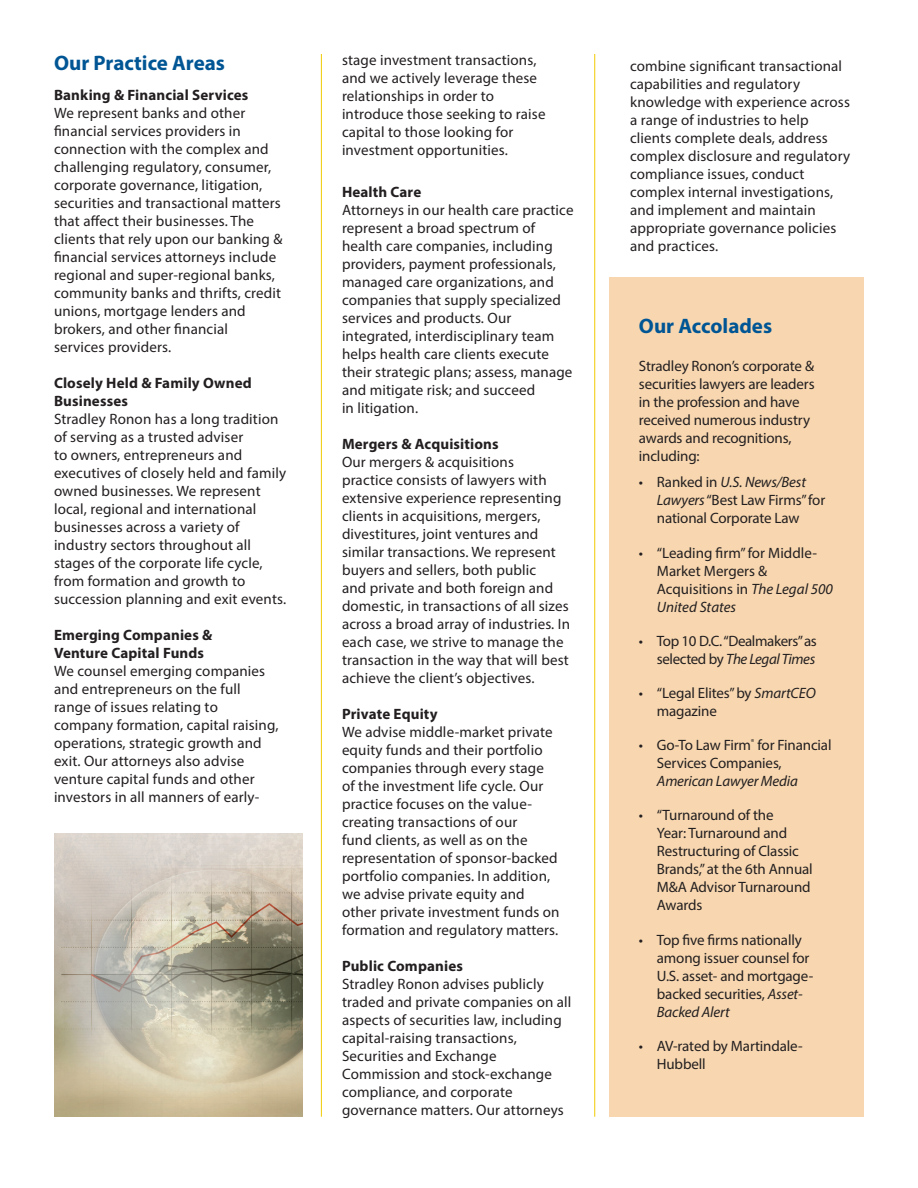
<style>
.page{position:relative;width:918px;height:1188px;background:#fff}
.page>*{position:absolute;margin:0;border:0;box-sizing:border-box;transform-origin:0 0}
.t1{font:700 21px "Myriad Pro";color:#005594}
.t2{font:15px/18px "Myriad Pro";letter-spacing:.01em;color:#231f20}
.t3{font:15px/18px "Myriad Pro";letter-spacing:-.01em;color:#231f20}
.t4{font:700 15px/18px "Myriad Pro";letter-spacing:.01em;color:#231f20}
.t5{font:15px/18px "Myriad Pro";letter-spacing:-.025em;color:#231f20;text-align:right}
.t6{font:italic 15px "Myriad Pro";letter-spacing:-.01em;color:#231f20}
.s1{font-style:italic}
</style>
<div class="page">
<div style="left:609px;top:277px;width:255px;height:840px;background:#f8d7b0"></div>
<hr style="left:594px;top:54px;width:1px;height:1063px;background:#f0cb02">
<hr style="left:321px;top:54px;width:1px;height:1063px;background:#f0cb02">
<hr style="left:0;top:796px;width:1px;height:392px;background:#fbf3d0">
<img style="left:54px;top:834px;width:248px;height:283px">
<h1 class="t1" style="left:54px;top:49px;width:173px">Our Practice Areas</h1>
<p class="t4" style="left:54px;top:85px;width:196px">Banking &amp; Financial Services</p>
<p class="t2" style="left:54px;top:103px;width:230px">We represent banks and other financial services providers in connection with the complex and challenging regulatory, consumer, corporate governance, litigation, securities and transactional matters that affect their businesses. The clients that rely upon our banking &amp; financial services attorneys include regional and super-regional banks, community banks and thrifts, credit unions, mortgage lenders and brokers, and other financial<br>services providers.</p>
<p class="t4" style="left:54px;top:373px;width:199px">Closely Held &amp; Family Owned<br>Businesses</p>
<p class="t2" style="left:54px;top:409px;width:234px">Stradley Ronon has a long tradition of serving as a trusted adviser<br>to owners, entrepreneurs and executives of closely held and family owned businesses. We represent local, regional and international businesses across a variety of industry sectors throughout all stages of the corporate life cycle, from formation and growth to succession planning and exit events.</p>
<p class="t4" style="left:54px;top:625px;width:160px">Emerging Companies &amp;<br>Venture Capital Funds</p>
<p class="t2" style="left:54px;top:661px;width:226px">We counsel emerging companies and entrepreneurs on the full range of issues relating to company formation, capital raising, operations, strategic growth and exit. Our attorneys also advise venture capital funds and other investors in all manners of early-</p>
<p class="t2" style="left:342px;top:51px;width:205px">stage investment transactions, and we actively leverage these relationships in order to introduce those seeking to raise capital to those looking for investment opportunities.</p>
<p class="t4" style="left:342px;top:183px;width:81px">Health Care</p>
<p class="t2" style="left:342px;top:201px;width:233px">Attorneys in our health care practice represent a broad spectrum of health care companies, including providers, payment professionals, managed care organizations, and companies that supply specialized services and products. Our integrated, interdisciplinary team helps health care clients execute their strategic plans; assess, manage and mitigate risk; and succeed<br>in litigation.</p>
<p class="t4" style="left:342px;top:435px;width:158px">Mergers &amp; Acquisitions</p>
<p class="t2" style="left:342px;top:453px;width:230px">Our mergers &amp; acquisitions<br>practice consists of lawyers with extensive experience representing clients in acquisitions, mergers, divestitures, joint ventures and similar transactions. We represent buyers and sellers, both public<br>and private and both foreign and domestic, in transactions of all sizes across a broad array of industries. In each case, we strive to manage the transaction in the way that will best achieve the client’s objectives.</p>
<p class="t4" style="left:342px;top:705px;width:97px">Private Equity</p>
<p class="t2" style="left:342px;top:723px;width:219px">We advise middle-market private equity funds and their portfolio companies through every stage of the investment life cycle. Our practice focuses on the value&shy;creating transactions of our<br>fund clients, as well as on the representation of sponsor-backed portfolio companies. In addition, we advise private equity and other private investment funds on formation and regulatory matters.</p>
<p class="t4" style="left:342px;top:957px;width:122px">Public Companies</p>
<p class="t2" style="left:342px;top:975px;width:231px">Stradley Ronon advises publicly traded and private companies on all aspects of securities law, including capital-raising transactions,<br>Securities and Exchange<br>Commission and stock-exchange compliance, and corporate governance matters. Our attorneys</p>
<p class="t2" style="left:630px;top:57px;width:222px">combine significant transactional capabilities and regulatory knowledge with experience across a range of industries to help clients complete deals, address complex disclosure and regulatory compliance issues, conduct complex internal investigations, and implement and maintain appropriate governance policies and practices.</p>
<h1 class="t1" style="left:639px;top:313px;width:135px">Our Accolades</h1>
<p class="t3" style="left:639px;top:357px;width:177px">Stradley Ronon’s corporate &amp; securities lawyers are leaders in the profession and have received numerous industry awards and recognitions, including:</p>
<p class="t3" style="left:657px;top:473px;width:170px;text-indent:-18px">• Ranked in <span class="s1">U.S. News/Best<br>Lawyers</span> “Best Law Firms” for national Corporate Law</p>
<p class="t2" style="left:657px;top:543px;width:178px;text-indent:-18px">• “Leading firm” for Middle-<br>Market Mergers &amp;<br>Acquisitions in <span class="s1">The Legal 500<br>United States</span></p>
<p class="t5" style="left:639px;top:632px;width:179px">• Top 10 D.C. “Dealmakers” as selected by <span class="s1">The Legal Times</span></p>
<p class="t3" style="left:657px;top:684px;width:160px;text-indent:-18px">• “Legal Elites” by <span class="s1">SmartCEO </span>magazine</p>
<p class="t3" style="left:657px;top:736px;width:176px;text-indent:-18px">• Go-To Law Firm<sup>®</sup> for Financial<br>Services Companies,</p>
<p class="t6" style="left:657px;top:772px;width:143px">American Lawyer Media</p>
<p class="t3" style="left:657px;top:806px;width:157px;text-indent:-18px">• “Turnaround of the<br>Year: Turnaround and<br>Restructuring of Classic<br>Brands,” at the 6th Annual<br>M&amp;A Advisor Turnaround<br>Awards</p>
<p class="t3" style="left:657px;top:930px;width:158px;text-indent:-18px">• Top five firms nationally among issuer counsel for<br>U.S. asset- and mortgage&shy;backed securities, <span class="s1">Asset-<br>Backed Alert</span></p>
<p class="t3" style="left:657px;top:1037px;width:147px;text-indent:-18px">• AV-rated by Martindale-<br>Hubbell</p>
</div>
